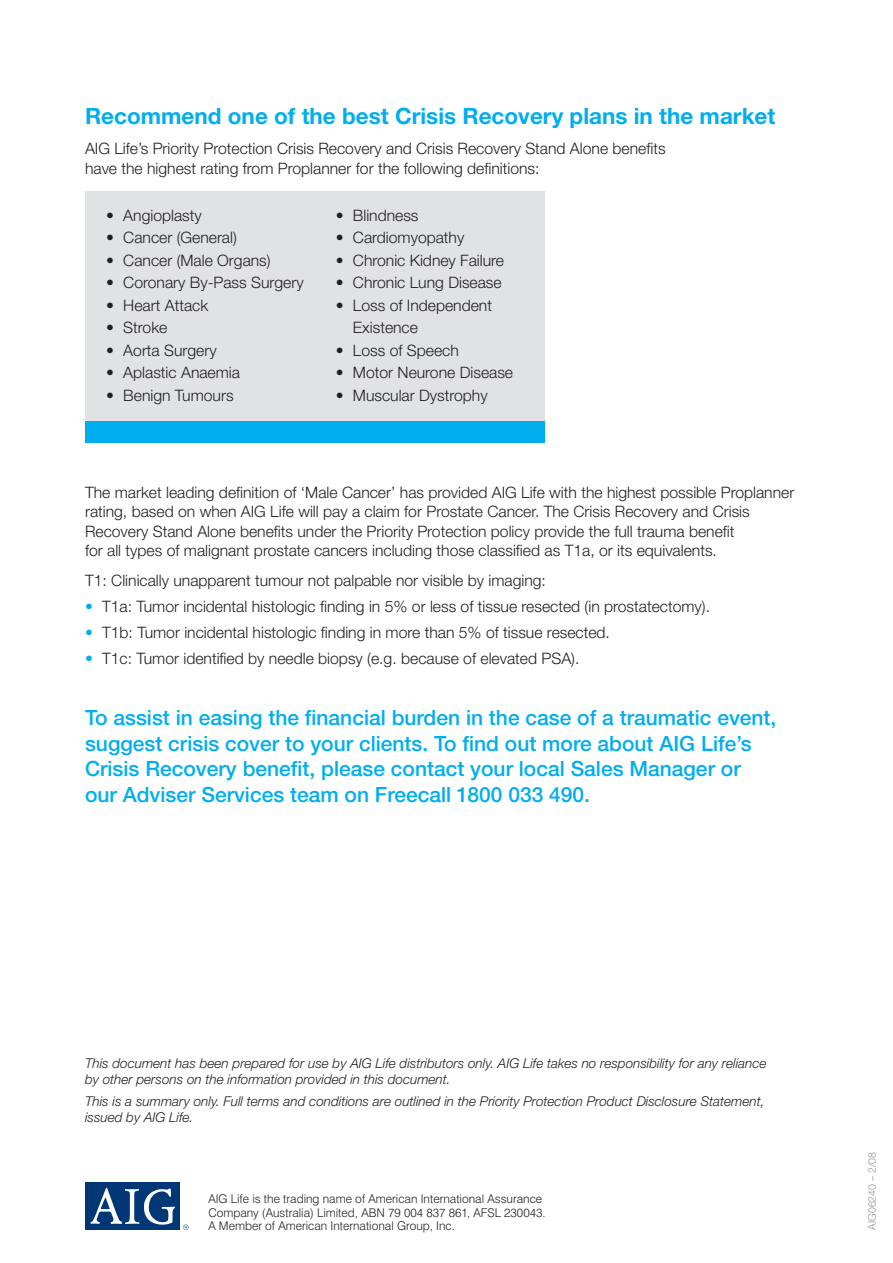
<style>
.page{position:relative;width:893px;height:1263px;background:#fff}
.page>*{position:absolute;margin:0;border:0;box-sizing:border-box;transform-origin:0 0}
.t1{font:700 22.5px "Helvetica Neue";color:#00aeef}
.t2{font:500 21px/25.5px "Helvetica Neue";color:#00aeef}
.t3{font:300 15.75px/19.5px "Helvetica Neue";color:#231f20}
.t4{font:italic 300 13.5px/15.8px "Helvetica Neue";color:#231f20}
.t5{font:300 12px/13.5px "Swiss 721 BT";color:#231f20}
.t6{font:300 10.5px "Helvetica Neue";color:#939598}
.s1{color:#00aeef}
</style>
<div class="page">
<div style="left:85px;top:191px;width:459px;height:230px;background:#e1e2e4"></div>
<div style="left:85px;top:1182px;width:95px;height:48px;background:#013775"></div>
<svg style="left:90px;top:1187px;width:85px;height:38px"></svg>
<svg style="left:183px;top:1224px;width:6px;height:6px"></svg>
<div style="left:85px;top:421px;width:459px;height:21px;background:#00aeef"></div>
<h1 class="t1" style="left:85px;top:102px;width:692px">Recommend one of the best Crisis Recovery plans in the market</h1>
<p class="t3" style="left:85px;top:138px;width:582px">AIG Life’s Priority Protection Crisis Recovery and Crisis Recovery Stand Alone benefits have the highest rating from Proplanner for the following definitions:</p>
<p class="t3" style="left:106px;top:205px;width:97px">• Angioplasty</p>
<p class="t3" style="left:106px;top:228px;width:132px">• Cancer (General)</p>
<p class="t3" style="left:106px;top:250px;width:166px">• Cancer (Male Organs)</p>
<p class="t3" style="left:106px;top:273px;width:199px">• Coronary By-Pass Surgery</p>
<p class="t3" style="left:106px;top:295px;width:103px">• Heart Attack</p>
<p class="t3" style="left:106px;top:318px;width:63px">• Stroke</p>
<p class="t3" style="left:106px;top:340px;width:112px">• Aorta Surgery</p>
<p class="t3" style="left:106px;top:363px;width:135px">• Aplastic Anaemia</p>
<p class="t3" style="left:106px;top:385px;width:129px">• Benign Tumours</p>
<p class="t3" style="left:336px;top:205px;width:84px">• Blindness</p>
<p class="t3" style="left:336px;top:228px;width:130px">• Cardiomyopathy</p>
<p class="t3" style="left:336px;top:250px;width:170px">• Chronic Kidney Failure</p>
<p class="t3" style="left:336px;top:273px;width:167px">• Chronic Lung Disease</p>
<p class="t3" style="left:353px;top:294px;width:141px;line-height:22.5px;text-indent:-17px">• Loss of Independent<br>Existence</p>
<p class="t3" style="left:336px;top:340px;width:124px">• Loss of Speech</p>
<p class="t3" style="left:336px;top:363px;width:179px">• Motor Neurone Disease</p>
<p class="t3" style="left:336px;top:385px;width:153px">• Muscular Dystrophy</p>
<p class="t3" style="left:85px;top:482px;width:711px">The market leading definition of ‘Male Cancer’ has provided AIG Life with the highest possible Proplanner rating, based on when AIG Life will pay a claim for Prostate Cancer. The Crisis Recovery and Crisis Recovery Stand Alone benefits under the Priority Protection policy provide the full trauma benefit<br>for all types of malignant prostate cancers including those classified as T1a, or its equivalents.</p>
<p class="t3" style="left:85px;top:570px;width:462px">T1: Clinically unapparent tumour not palpable nor visible by imaging:</p>
<p class="t3" style="left:85px;top:596px;width:626px"><span class="s1">•</span> T1a: Tumor incidental histologic finding in 5% or less of tissue resected (in prostatectomy).</p>
<p class="t3" style="left:85px;top:622px;width:526px"><span class="s1">•</span> T1b: Tumor incidental histologic finding in more than 5% of tissue resected.</p>
<p class="t3" style="left:85px;top:648px;width:496px"><span class="s1">•</span> T1c: Tumor identified by needle biopsy (e.g. because of elevated PSA).</p>
<p class="t2" style="left:85px;top:705px;width:693px">To assist in easing the financial burden in the case of a traumatic event, suggest crisis cover to your clients. To find out more about AIG Life’s Crisis Recovery benefit, please contact your local Sales Manager or our Adviser Services team on Freecall 1800 033 490.</p>
<p class="t4" style="left:85px;top:1055px;width:683px">This document has been prepared for use by AIG Life distributors only. AIG Life takes no responsibility for any reliance by other persons on the information provided in this document.</p>
<p class="t4" style="left:85px;top:1093px;width:681px">This is a summary only. Full terms and conditions are outlined in the Priority Protection Product Disclosure Statement, issued by AIG Life.</p>
<p class="t5" style="left:208px;top:1192px;width:339px">AIG Life is the trading name of American International Assurance<br>Company (Australia) Limited, ABN 79 004 837 861, AFSL 230043.<br>A Member of American International Group, Inc.</p>
<p class="t6" style="left:866px;top:1230px;width:80px;rotate:-90deg">AIG06240 – 2/08</p>
</div>
